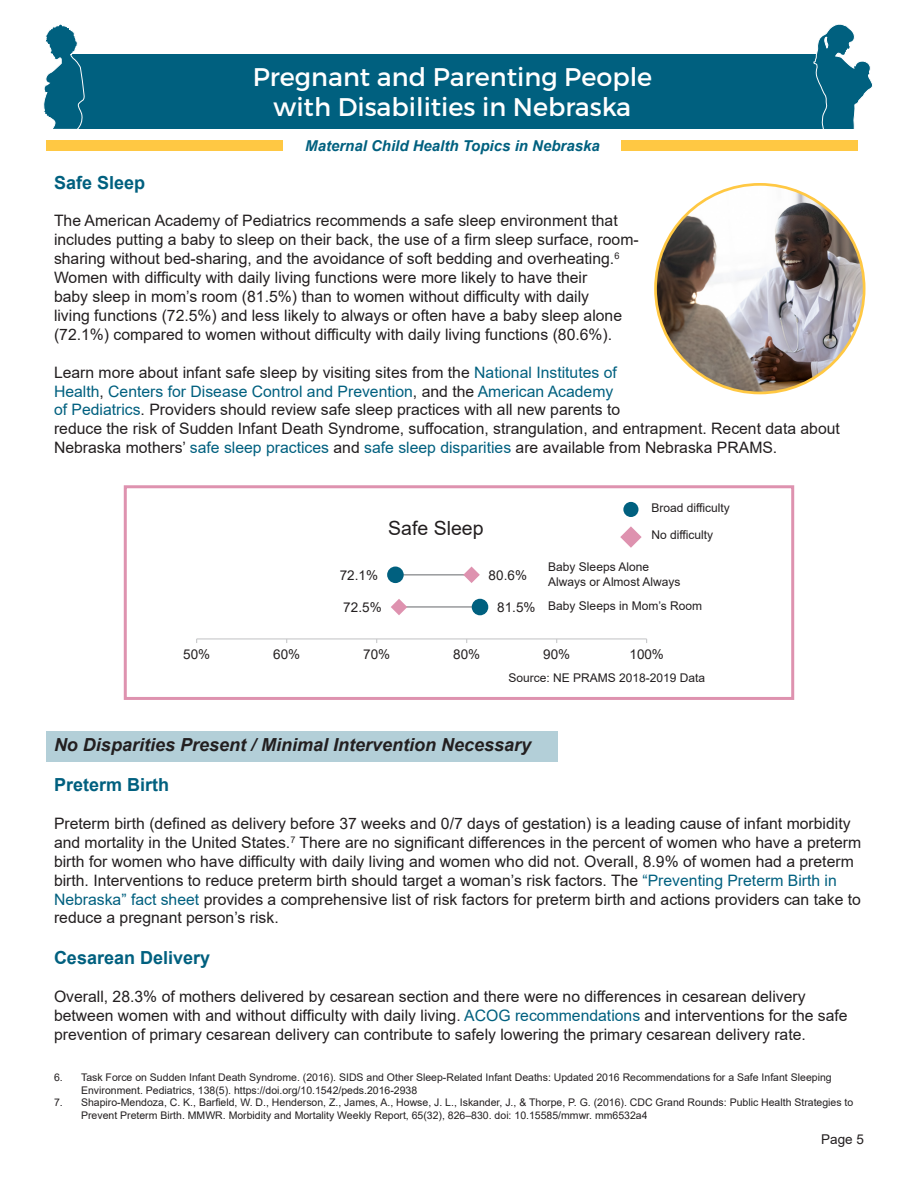
<style>
.page{position:relative;width:918px;height:1188px;background:#fff}
.page>*{position:absolute;margin:0;border:0;box-sizing:border-box;transform-origin:0 0}
.t1{font:25.5px/30.6px "Montserrat";color:#fff;text-align:center}
.t2{font:19.5px "Arial";color:#231f20}
.t3{font:italic 700 18px "Arial";color:#231f20}
.t4{font:700 18px "Arial";color:#00607f}
.t5{font:15.75px/18.9px "Arial";color:#231f20}
.t6{font:italic 700 15px "Arial";color:#00607f}
.t7{font:13.5px "Arial";letter-spacing:.005em;color:#231f20}
.t8{font:12px/14.4px "Arial";color:#231f20}
.t9{font:10.5px/12.6px "Arial";color:#231f20}
.s1{color:#00607f}
</style>
<div class="page">
<div style="left:68px;top:54px;width:761px;height:75px;background:#00607f"></div>
<svg style="left:43px;top:24px;width:41px;height:105px"></svg>
<svg style="left:814px;top:24px;width:59px;height:105px"></svg>
<div style="left:46px;top:140px;width:237px;height:11px;background:#ffc843"></div>
<div style="left:621px;top:140px;width:236px;height:11px;background:#ffc843"></div>
<div style="left:46px;top:732px;width:512px;height:30px;background:#b3cfd8"></div>
<hr style="left:395px;top:574px;width:76px;height:1px;background:#76787b">
<div style="left:387px;top:567px;width:17px;height:16px;background:#00607f;border-radius:50%"></div>
<svg style="left:463px;top:567px;width:17px;height:16px"></svg>
<div style="left:623px;top:502px;width:16px;height:15px;background:#00607f;border-radius:50%"></div>
<svg style="left:620px;top:526px;width:22px;height:22px"></svg>
<hr style="left:197px;top:638px;width:450px;height:2px;background:#c7c8ca">
<hr style="left:399px;top:606px;width:81px;height:2px;background:#76787b">
<div style="left:472px;top:599px;width:16px;height:16px;background:#00607f;border-radius:50%"></div>
<svg style="left:391px;top:599px;width:16px;height:16px"></svg>
<div style="left:124px;top:485px;width:670px;height:215px;border:3px solid #de92af"></div>
<img style="left:656px;top:184px;width:208px;height:209px;border-radius:104px">
<h1 class="t1" style="left:253px;top:61px;width:401px">Pregnant and Parenting People with Disabilities in Nebraska</h1>
<p class="t6" style="left:305px;top:136px;width:296px">Maternal Child Health Topics in Nebraska</p>
<p class="t4" style="left:54px;top:170px;width:93px">Safe Sleep</p>
<p class="t5" style="left:54px;top:211px;width:586px">The American Academy of Pediatrics recommends a safe sleep environment that includes putting a baby to sleep on their back, the use of a firm sleep surface, room&shy;sharing without bed-sharing, and the avoidance of soft bedding and overheating.<sup>6<br></sup>Women with difficulty with daily living functions were more likely to have their<br>baby sleep in mom’s room (81.5%) than to women without difficulty with daily<br>living functions (72.5%) and less likely to always or often have a baby sleep alone (72.1%) compared to women without difficulty with daily living functions (80.6%).</p>
<p class="t5" style="left:54px;top:363px;width:787px">Learn more about infant safe sleep by visiting sites from the <span class="s1">National Institutes of<br>Health</span>, <span class="s1">Centers for Disease Control and Prevention</span>, and the <span class="s1">American Academy<br>of Pediatrics</span>. Providers should review safe sleep practices with all new parents to<br>reduce the risk of Sudden Infant Death Syndrome, suffocation, strangulation, and entrapment. Recent data about Nebraska mothers’ <span class="s1">safe sleep practices</span> and <span class="s1">safe sleep disparities</span> are available from Nebraska PRAMS.</p>
<p class="t2" style="left:388px;top:514px;width:97px">Safe Sleep</p>
<p class="t7" style="left:340px;top:566px;width:40px">72.1%</p>
<p class="t7" style="left:489px;top:566px;width:40px">80.6%</p>
<p class="t7" style="left:343px;top:598px;width:40px">72.5%</p>
<p class="t7" style="left:497px;top:598px;width:40px">81.5%</p>
<p class="t8" style="left:651px;top:501px;width:80px">Broad difficulty</p>
<p class="t8" style="left:651px;top:528px;width:63px">No difficulty</p>
<p class="t8" style="left:548px;top:560px;width:134px">Baby Sleeps Alone<br>Always or Almost Always</p>
<p class="t8" style="left:548px;top:599px;width:155px">Baby Sleeps in Mom’s Room</p>
<p class="t7" style="left:183px;top:645px;width:28px">50%</p>
<p class="t7" style="left:273px;top:645px;width:28px">60%</p>
<p class="t7" style="left:363px;top:645px;width:28px">70%</p>
<p class="t7" style="left:453px;top:645px;width:28px">80%</p>
<p class="t7" style="left:543px;top:645px;width:28px">90%</p>
<p class="t7" style="left:629px;top:645px;width:36px">100%</p>
<p class="t8" style="left:509px;top:671px;width:198px">Source: NE PRAMS 2018-2019 Data</p>
<p class="t3" style="left:54px;top:732px;width:479px">No Disparities Present / Minimal Intervention Necessary</p>
<p class="t4" style="left:54px;top:772px;width:117px">Preterm Birth</p>
<p class="t5" style="left:54px;top:814px;width:809px">Preterm birth (defined as delivery before 37 weeks and 0/7 days of gestation) is a leading cause of infant morbidity and mortality in the United States.<sup>7</sup> There are no significant differences in the percent of women who have a preterm birth for women who have difficulty with daily living and women who did not. Overall, 8.9% of women had a preterm birth. Interventions to reduce preterm birth should target a woman’s risk factors. The <span class="s1">“Preventing Preterm Birth in Nebraska” fact sheet</span> provides a comprehensive list of risk factors for preterm birth and actions providers can take to reduce a pregnant person’s risk.</p>
<p class="t4" style="left:54px;top:945px;width:158px">Cesarean Delivery</p>
<p class="t5" style="left:54px;top:987px;width:795px">Overall, 28.3% of mothers delivered by cesarean section and there were no differences in cesarean delivery between women with and without difficulty with daily living. <span class="s1">ACOG recommendations</span> and interventions for the safe prevention of primary cesarean delivery can contribute to safely lowering the primary cesarean delivery rate.</p>
<p class="t7" style="left:183px;top:741px;width:28px">50%</p>
<p class="t7" style="left:273px;top:741px;width:28px">60%</p>
<p class="t7" style="left:363px;top:741px;width:28px">70%</p>
<p class="t7" style="left:453px;top:741px;width:28px">80%</p>
<p class="t9" style="left:81px;top:1071px;width:752px;text-indent:-27px">6. Task Force on Sudden Infant Death Syndrome. (2016). SIDS and Other Sleep-Related Infant Deaths: Updated 2016 Recommendations for a Safe Infant Sleeping<br>Environment. Pediatrics, 138(5). https://doi.org/10.1542/peds.2016-2938</p>
<p class="t9" style="left:81px;top:1096px;width:774px;text-indent:-27px">7. Shapiro-Mendoza, C. K., Barfield, W. D., Henderson, Z., James, A., Howse, J. L., Iskander, J., &amp; Thorpe, P. G. (2016). CDC Grand Rounds: Public Health Strategies to<br>Prevent Preterm Birth. MMWR. Morbidity and Mortality Weekly Report, 65(32), 826–830. doi: 10.15585/mmwr. mm6532a4</p>
<p class="t7" style="left:821px;top:1130px;width:44px">Page 5</p>
</div>
